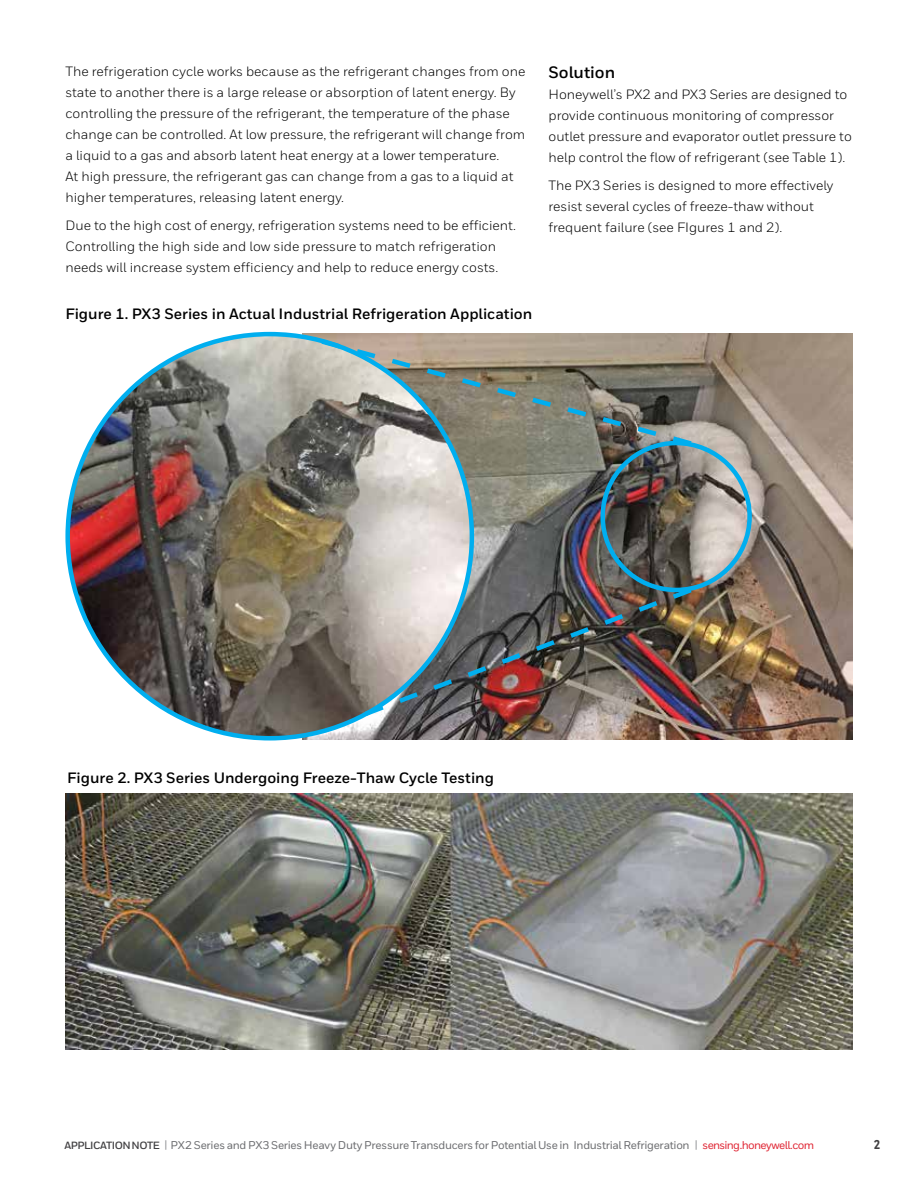
<style>
.page{position:relative;width:918px;height:1188px;background:#fff}
.page>*{position:absolute;margin:0;border:0;box-sizing:border-box;transform-origin:0 0}
.t1{font:700 16.5px "Honeywell Sans";color:#000}
.t2{font:700 15px "Honeywell Sans";color:#000}
.t3{font:13.5px/21px "Honeywell Sans";color:#000}
.t4{font:800 12.75px "Honeywell Cond";color:#414042}
.t5{font:500 11.25px "Honeywell Sans";letter-spacing:-.025em;color:#6d6e71}
.s1{font-weight:700;font-size:10.5px;color:#414042}
.s2{font-size:11.4px;color:#939598}
.s3{color:#e02836}
</style>
<div class="page">
<img style="left:303px;top:334px;width:550px;height:405px">
<img style="left:68px;top:334px;width:404px;height:404px;border-radius:202px">
<img style="left:65px;top:794px;width:788px;height:255px">
<svg style="left:317px;top:336px;width:380px;height:113px;background:#8a8a80"></svg>
<img style="left:360px;top:584px;width:337px;height:136px">
<p class="t3" style="left:65px;top:61px;width:461px">The refrigeration cycle works because as the refrigerant changes from one state to another there is a large release or absorption of latent energy. By controlling the pressure of the refrigerant, the temperature of the phase change can be controlled. At low pressure, the refrigerant will change from a liquid to a gas and absorb latent heat energy at a lower temperature.<br>At high pressure, the refrigerant gas can change from a gas to a liquid at higher temperatures, releasing latent energy.</p>
<p class="t3" style="left:65px;top:215px;width:452px">Due to the high cost of energy, refrigeration systems need to be efficient.<br>Controlling the high side and low side pressure to match refrigeration needs will increase system efficiency and help to reduce energy costs.</p>
<p class="t2" style="left:65px;top:305px;width:468px">Figure 1. PX3 Series in Actual Industrial Refrigeration Application</p>
<p class="t1" style="left:549px;top:62px;width:68px">Solution</p>
<p class="t3" style="left:549px;top:84px;width:305px">Honeywell’s PX2 and PX3 Series are designed to provide continuous monitoring of compressor outlet pressure and evaporator outlet pressure to help control the flow of refrigerant (see Table 1).</p>
<p class="t3" style="left:549px;top:175px;width:286px">The PX3 Series is designed to more effectively resist several cycles of freeze-thaw without frequent failure (see FIgures 1 and 2).</p>
<p class="t2" style="left:67px;top:768px;width:428px">Figure 2. PX3 Series Undergoing Freeze-Thaw Cycle Testing</p>
<p class="t5" style="left:64px;top:1138px;width:751px"><span class="s1">APPLICATION NOTE</span> <span class="s2">|</span> PX2 Series and PX3 Series Heavy Duty Pressure Transducers for Potential Use in Industrial Refrigeration <span class="s2">|</span> <span class="s3">sensing.honeywell.com</span></p>
<p class="t4" style="left:874px;top:1137px;width:7px">2</p>
</div>
